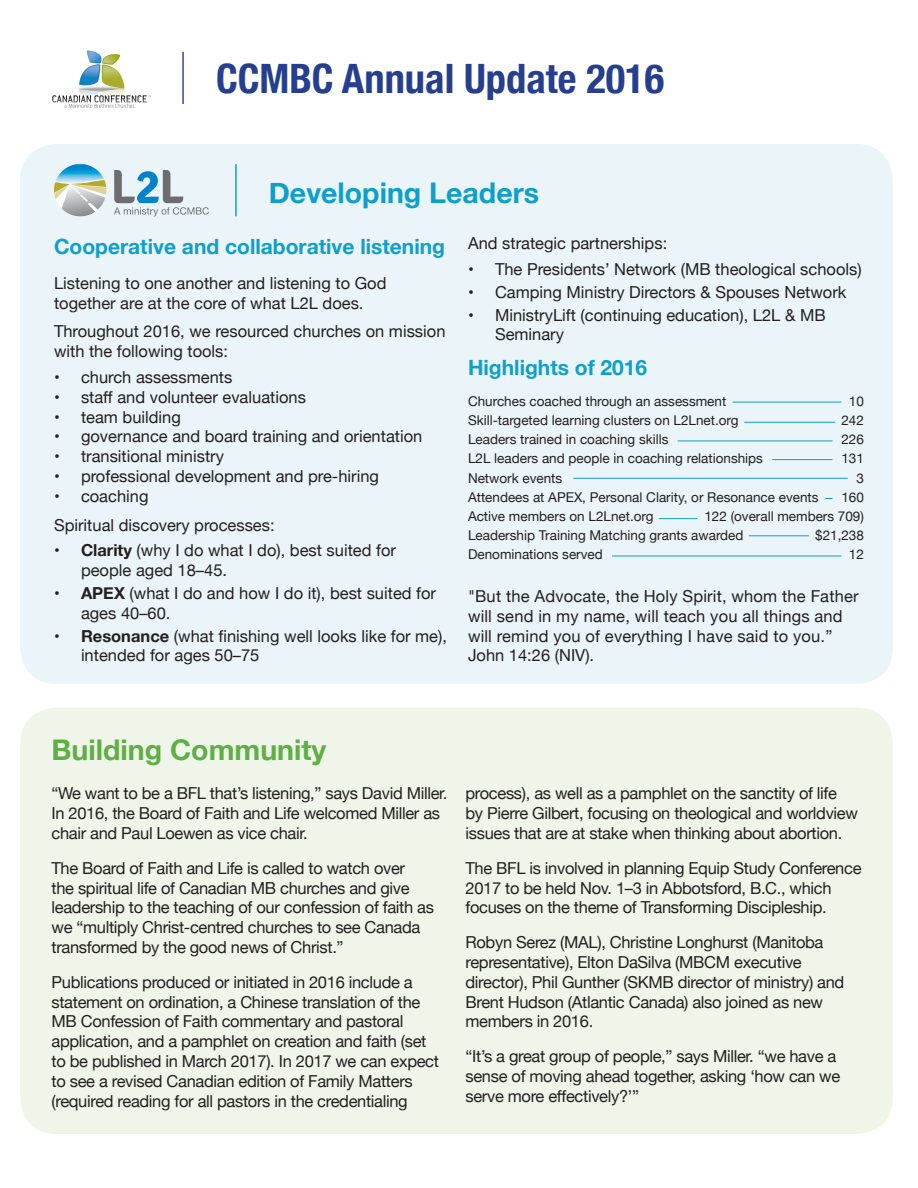
<style>
.page{position:relative;width:918px;height:1188px;background:#fff}
.page>*{position:absolute;margin:0;border:0;box-sizing:border-box;transform-origin:0 0}
.Small_Title{font:700 condensed 40.5px "Helvetica Neue";color:#253f8e}
.Sub_Title{font:700 28.5px "Helvetica Neue";color:#0ea0cb}
.Sub_Title-2{font:700 28.5px "Helvetica Neue";color:#5faf45}
.Sub_Title-3{font:700 21px "Helvetica Neue";color:#0ea0cb}
.body{font:16.5px/19.8px "Helvetica Neue";letter-spacing:-.02em;color:#231f20}
.body-2{font:16.5px/19.8px "Helvetica Neue";color:#231f20}
.body-3{font:16.5px/19.8px "Helvetica Neue";letter-spacing:.01em;color:#231f20}
.body-4{font:13.5px "Helvetica Neue";color:#231f20}
.s1{font-weight:700}
</style>
<div class="page">
<div style="left:20px;top:144px;width:873px;height:540px;background:#eaf4f9;border-radius:36px"></div>
<hr style="left:733px;top:402px;width:108px;height:1px;background:#0ea0cb">
<hr style="left:744px;top:422px;width:91px;height:1px;background:#0ea0cb">
<hr style="left:678px;top:441px;width:154px;height:1px;background:#0ea0cb">
<hr style="left:772px;top:459px;width:60px;height:1px;background:#0ea0cb">
<hr style="left:573px;top:478px;width:275px;height:1px;background:#0ea0cb">
<hr style="left:659px;top:518px;width:39px;height:1px;background:#0ea0cb">
<hr style="left:749px;top:535px;width:60px;height:1px;background:#0ea0cb">
<hr style="left:612px;top:556px;width:230px;height:1px;background:#0ea0cb">
<svg style="left:52px;top:50px;width:99px;height:58px"></svg>
<hr style="left:182px;top:52px;width:2px;height:52px;background:#37489e">
<hr style="left:235px;top:164px;width:2px;height:52px;background:#0ea0cb">
<div style="left:20px;top:708px;width:873px;height:426px;background:#eff5e9;border-radius:36px"></div>
<svg style="left:54px;top:164px;width:52px;height:52px"></svg>
<svg style="left:114px;top:170px;width:95px;height:46px"></svg>
<p class="Small_Title" style="left:216px;top:45px;width:450px">CCMBC Annual Update 2016</p>
<p class="Sub_Title" style="left:269px;top:170px;width:272px">Developing Leaders</p>
<p class="Sub_Title-3" style="left:54px;top:230px;width:393px">Cooperative and collaborative listening</p>
<p class="body-2" style="left:54px;top:274px;width:334px">Listening to one another and listening to God together are at the core of what L2L does.</p>
<p class="body-2" style="left:54px;top:323px;width:393px">Throughout 2016, we resourced churches on mission with the following tools:</p>
<p class="body-2" style="left:54px;top:368px;width:180px">• church assessments</p>
<p class="body-2" style="left:54px;top:388px;width:253px">• staff and volunteer evaluations</p>
<p class="body-2" style="left:54px;top:408px;width:128px">• team building</p>
<p class="body-2" style="left:54px;top:428px;width:370px">• governance and board training and orientation</p>
<p class="body-2" style="left:54px;top:447px;width:172px">• transitional ministry</p>
<p class="body-2" style="left:54px;top:467px;width:326px">• professional development and pre-hiring</p>
<p class="body-2" style="left:54px;top:487px;width:96px">• coaching</p>
<p class="body-2" style="left:54px;top:516px;width:222px">Spiritual discovery processes:</p>
<p class="body-2" style="left:81px;top:542px;width:317px;text-indent:-27px"><span class="s1">• Clarity</span> (why I do what I do), best suited for people aged 18–45.</p>
<p class="body-2" style="left:81px;top:584px;width:357px;text-indent:-27px"><span class="s1">• APEX</span> (what I do and how I do it), best suited for ages 40–60.</p>
<p class="body-2" style="left:81px;top:627px;width:368px;text-indent:-27px"><span class="s1">• Resonance</span> (what finishing well looks like for me), intended for ages 50–75</p>
<p class="body-2" style="left:468px;top:234px;width:201px">And strategic partnerships:</p>
<p class="body-2" style="left:468px;top:260px;width:395px">• The Presidents’ Network (MB theological schools)</p>
<p class="body-2" style="left:468px;top:283px;width:380px">• Camping Ministry Directors &amp; Spouses Network</p>
<p class="body-2" style="left:495px;top:306px;width:332px;text-indent:-27px">• MinistryLift (continuing education), L2L &amp; MB<br>Seminary</p>
<p class="Sub_Title-3" style="left:468px;top:351px;width:181px">Highlights of 2016</p>
<p class="body-4" style="left:468px;top:391px;width:260px">Churches coached through an assessment</p>
<p class="body-4" style="left:849px;top:391px;width:17px">10</p>
<p class="body-4" style="left:468px;top:410px;width:272px">Skill-targeted learning clusters on L2Lnet.org</p>
<p class="body-4" style="left:841px;top:410px;width:24px">242</p>
<p class="body-4" style="left:468px;top:430px;width:202px">Leaders trained in coaching skills</p>
<p class="body-4" style="left:841px;top:430px;width:24px">226</p>
<p class="body-4" style="left:468px;top:449px;width:297px">L2L leaders and people in coaching relationships</p>
<p class="body-4" style="left:841px;top:449px;width:24px">131</p>
<p class="body-4" style="left:468px;top:468px;width:96px">Network events</p>
<p class="body-4" style="left:856px;top:468px;width:9px">3</p>
<p class="body-4" style="left:468px;top:487px;width:352px">Attendees at APEX, Personal Clarity, or Resonance events</p>
<p class="body-4" style="left:841px;top:487px;width:24px">160</p>
<p class="body-4" style="left:468px;top:506px;width:187px">Active members on L2Lnet.org</p>
<p class="body-4" style="left:704px;top:506px;width:161px">122 (overall members 709)</p>
<p class="body-4" style="left:468px;top:526px;width:277px">Leadership Training Matching grants awarded</p>
<p class="body-4" style="left:815px;top:526px;width:50px">$21,238</p>
<p class="body-4" style="left:468px;top:545px;width:136px">Denominations served</p>
<p class="body-4" style="left:849px;top:545px;width:17px">12</p>
<p class="body-3" style="left:468px;top:587px;width:392px">"But the Advocate, the Holy Spirit, whom the Father will send in my name, will teach you all things and will remind you of everything I have said to you.” John 14:26 (NIV).</p>
<p class="Sub_Title-2" style="left:52px;top:728px;width:276px">Building Community</p>
<p class="body" style="left:52px;top:785px;width:398px">“We want to be a BFL that’s listening,” says David Miller.<br>In 2016, the Board of Faith and Life welcomed Miller as chair and Paul Loewen as vice chair.</p>
<p class="body" style="left:52px;top:859px;width:384px">The Board of Faith and Life is called to watch over<br>the spiritual life of Canadian MB churches and give leadership to the teaching of our confession of faith as we “multiply Christ-centred churches to see Canada transformed by the good news of Christ.”</p>
<p class="body" style="left:52px;top:973px;width:389px">Publications produced or initiated in 2016 include a statement on ordination, a Chinese translation of the MB Confession of Faith commentary and pastoral application, and a pamphlet on creation and faith (set to be published in March 2017). In 2017 we can expect to see a revised Canadian edition of Family Matters (required reading for all pastors in the credentialing</p>
<p class="body" style="left:466px;top:785px;width:394px">process), as well as a pamphlet on the sanctity of life by Pierre Gilbert, focusing on theological and worldview issues that are at stake when thinking about abortion.</p>
<p class="body" style="left:466px;top:859px;width:398px">The BFL is involved in planning Equip Study Conference<br>2017 to be held Nov. 1–3 in Abbotsford, B.C., which focuses on the theme of Transforming Discipleship.</p>
<p class="body" style="left:466px;top:933px;width:380px">Robyn Serez (MAL), Christine Longhurst (Manitoba representative), Elton DaSilva (MBCM executive director), Phil Gunther (SKMB director of ministry) and Brent Hudson (Atlantic Canada) also joined as new members in 2016.</p>
<p class="body" style="left:466px;top:1047px;width:376px">“It’s a great group of people,” says Miller. “we have a sense of moving ahead together, asking ‘how can we serve more effectively?’”</p>
</div>
